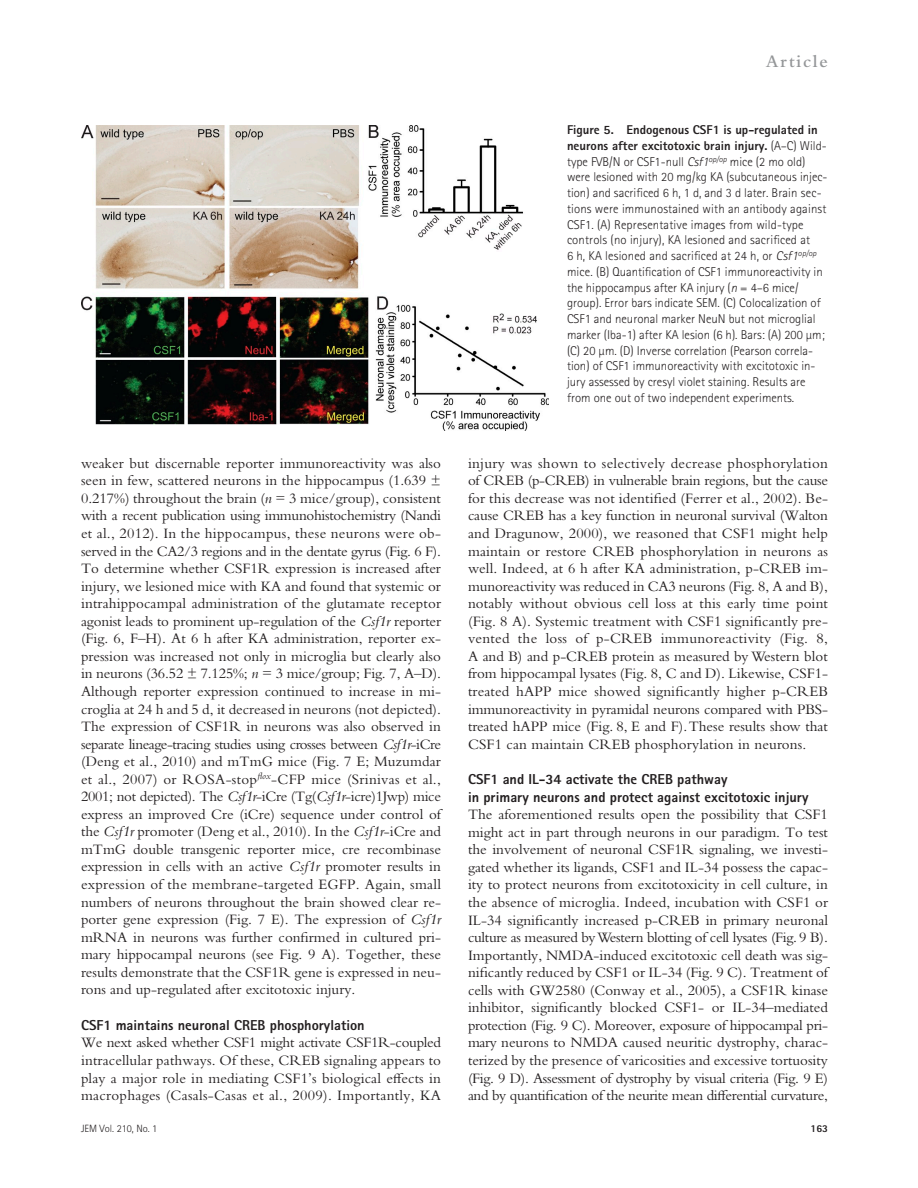
<style>
.page{position:relative;width:918px;height:1188px;background:#fff}
.page>*{position:absolute;margin:0;border:0;box-sizing:border-box;transform-origin:0 0}
.t1{font:600 18px "Bembo Std";letter-spacing:.1em;color:#949698}
.t2{font:15px/17.5px "Bembo Std";color:#231f20;text-align:justify}
.t3{font:800 14.4px/17.5px "Rotis Sans Serif Std";color:#231f20}
.t4{font:300 12.75px/15.8px "Rotis Sans Serif Std";color:#231f20}
.t5{font:300 10.5px "Rotis Sans Serif Std";color:#231f20}
.t6{font:800 10.5px "Rotis Sans Serif Std";color:#231f20}
.s1{font-style:italic}
.s2{font-weight:800}
</style>
<div class="page">
<img style="left:81px;top:125px;width:468px;height:306px">
<p class="t2" style="left:81px;top:454px;width:362px">weaker but discernable reporter immunoreactivity was also seen in few, scattered neurons in the hippocampus (1.639 ± 0.217%) throughout the brain (<span class="s1">n</span> = 3 mice/group), consistent with a recent publication using immunohistochemistry (Nandi et al., 2012). In the hippocampus, these neurons were ob&shy;served in the CA2/3 regions and in the dentate gyrus (Fig. 6 F).<br>To determine whether CSF1R expression is increased after injury, we lesioned mice with KA and found that systemic or intrahippocampal administration of the glutamate receptor agonist leads to prominent up-regulation of the <span class="s1">Csf1r</span> reporter (Fig. 6, F–H). At 6 h after KA administration, reporter ex&shy;pression was increased not only in microglia but clearly also in neurons (36.52 ± 7.125%; <span class="s1">n</span> = 3 mice/group; Fig. 7, A–D).<br>Although reporter expression continued to increase in mi&shy;croglia at 24 h and 5 d, it decreased in neurons (not depicted).<br>The expression of CSF1R in neurons was also observed in separate lineage-tracing studies using crosses between <span class="s1">Csf1r</span>-iCre (Deng et al., 2010) and mTmG mice (Fig. 7 E; Muzumdar et al., 2007) or ROSA-stop<sup>flox</sup>-CFP mice (Srinivas et al., 2001; not depicted). The <span class="s1">Csf1r</span>-iCre (Tg(<span class="s1">Csf1r</span>-icre)1Jwp) mice express an improved Cre (iCre) sequence under control of the <span class="s1">Csf1r</span> promoter (Deng et al., 2010). In the <span class="s1">Csf1r</span>-iCre and mTmG double transgenic reporter mice, cre recombinase expression in cells with an active <span class="s1">Csf1r</span> promoter results in expression of the membrane-targeted EGFP. Again, small numbers of neurons throughout the brain showed clear re&shy;porter gene expression (Fig. 7 E). The expression of <span class="s1">Csf1r </span>mRNA in neurons was further confirmed in cultured pri&shy;mary hippocampal neurons (see Fig. 9 A). Together, these results demonstrate that the CSF1R gene is expressed in neu&shy;rons and up-regulated after excitotoxic injury.</p>
<p class="t3" style="left:81px;top:1016px;width:285px">CSF1 maintains neuronal CREB phosphorylation</p>
<p class="t2" style="left:81px;top:1034px;width:362px">We next asked whether CSF1 might activate CSF1R-coupled intracellular pathways. Of these, CREB signaling appears to play a major role in mediating CSF1’s biological effects in macrophages (Casals-Casas et al., 2009). Importantly, KA</p>
<p class="t5" style="left:81px;top:1123px;width:78px">JEM Vol. 210, No. 1</p>
<p class="t1" style="left:766px;top:51px;width:64px">Article</p>
<p class="t4" style="left:567px;top:122px;width:262px"><span class="s2">Figure 5. Endogenous CSF1 is up-regulated in neurons after excitotoxic brain injury.</span> (A–C) Wild&shy;type FVB/N or CSF1-null <span class="s1">Csf1</span><sup>op/op</sup> mice (2 mo old) were lesioned with 20 mg/kg KA (subcutaneous injec&shy;tion) and sacrificed 6 h, 1 d, and 3 d later. Brain sec&shy;tions were immunostained with an antibody against CSF1. (A) Representative images from wild-type controls (no injury), KA lesioned and sacrificed at<br>6 h, KA lesioned and sacrificed at 24 h, or <span class="s1">Csf1</span><sup>op/op </sup>mice. (B) Quantification of CSF1 immunoreactivity in the hippocampus after KA injury (<span class="s1">n</span> = 4–6 mice/ group). Error bars indicate SEM. (C) Colocalization of CSF1 and neuronal marker NeuN but not microglial marker (Iba-1) after KA lesion (6 h). Bars: (A) 200 µm; (C) 20 µm. (D) Inverse correlation (Pearson correla&shy;tion) of CSF1 immunoreactivity with excitotoxic in&shy;jury assessed by cresyl violet staining. Results are from one out of two independent experiments.</p>
<p class="t2" style="left:468px;top:454px;width:362px">injury was shown to selectively decrease phosphorylation of CREB (p-CREB) in vulnerable brain regions, but the cause for this decrease was not identified (Ferrer et al., 2002). Be&shy;cause CREB has a key function in neuronal survival (Walton and Dragunow, 2000), we reasoned that CSF1 might help maintain or restore CREB phosphorylation in neurons as well. Indeed, at 6 h after KA administration, p-CREB im&shy;munoreactivity was reduced in CA3 neurons (Fig. 8, A and B), notably without obvious cell loss at this early time point (Fig. 8 A). Systemic treatment with CSF1 significantly pre&shy;vented the loss of p-CREB immunoreactivity (Fig. 8, A and B) and p-CREB protein as measured by Western blot from hippocampal lysates (Fig. 8, C and D). Likewise, CSF1- treated hAPP mice showed significantly higher p-CREB immunoreactivity in pyramidal neurons compared with PBS&shy;treated hAPP mice (Fig. 8, E and F). These results show that CSF1 can maintain CREB phosphorylation in neurons.</p>
<p class="t3" style="left:468px;top:770px;width:342px">CSF1 and IL-34 activate the CREB pathway<br>in primary neurons and protect against excitotoxic injury</p>
<p class="t2" style="left:468px;top:806px;width:362px">The aforementioned results open the possibility that CSF1 might act in part through neurons in our paradigm. To test the involvement of neuronal CSF1R signaling, we investi&shy;gated whether its ligands, CSF1 and IL-34 possess the capac&shy;ity to protect neurons from excitotoxicity in cell culture, in the absence of microglia. Indeed, incubation with CSF1 or IL-34 significantly increased p-CREB in primary neuronal culture as measured by Western blotting of cell lysates (Fig. 9 B).<br>Importantly, NMDA-induced excitotoxic cell death was sig&shy;nificantly reduced by CSF1 or IL-34 (Fig. 9 C). Treatment of cells with GW2580 (Conway et al., 2005), a CSF1R kinase inhibitor, significantly blocked CSF1- or IL-34–mediated protection (Fig. 9 C). Moreover, exposure of hippocampal pri&shy;mary neurons to NMDA caused neuritic dystrophy, charac&shy;terized by the presence of varicosities and excessive tortuosity (Fig. 9 D). Assessment of dystrophy by visual criteria (Fig. 9 E) and by quantification of the neurite mean differential curvature,</p>
<p class="t6" style="left:811px;top:1122px;width:19px">163</p>
</div>
